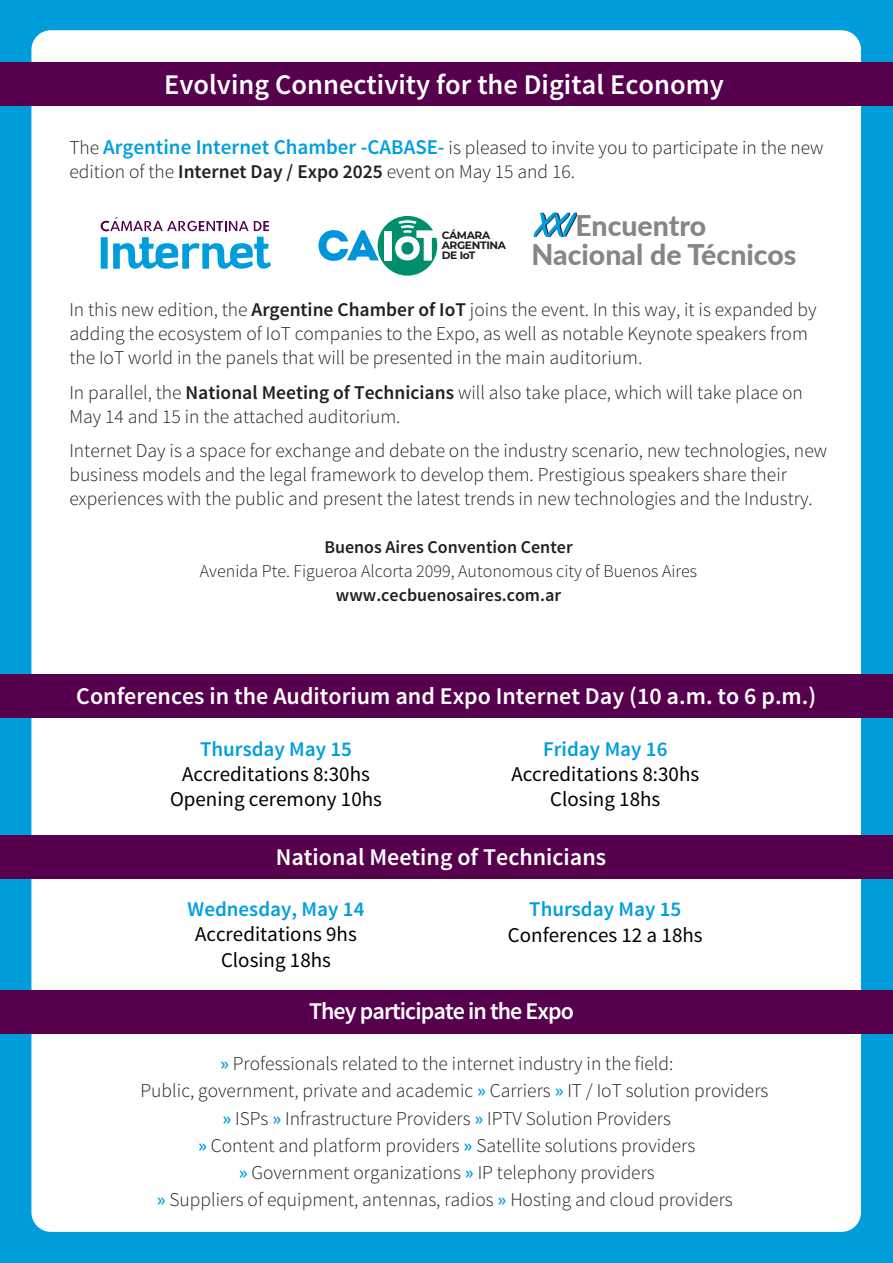
<style>
.page{position:relative;width:893px;height:1263px;background:#fff}
.page>*{position:absolute;margin:0;border:0;box-sizing:border-box;transform-origin:0 0}
.t1{font:600 28.5px "Source Sans Pro";color:#fff}
.t2{font:800 28.5px/28.8px "Lato";color:#848689}
.t3{font:600 24px "Source Sans Pro";color:#fff}
.t4{font:600 24px "Source Sans Pro";letter-spacing:-.04em;color:#fff}
.t5{font:21px/25.2px "Source Sans Pro";color:#000;text-align:center}
.t6{font:600 21px "Source Sans Pro";color:#009ee1}
.t7{font:300 19.5px/24px "Source Sans Pro";color:#231f20}
.t8{font:300 18px "Source Sans Pro";color:#231f20}
.t9{font:600 18px "Source Sans Pro";color:#231f20}
.t10{font:700 10.65px/10.5px "Montserrat";letter-spacing:-.03em;color:#1d1d1b}
.s1{font-weight:600;font-size:21px;color:#009ee1}
.s2{font-weight:600}
.s3{font-weight:600;color:#009ee1}
</style>
<div class="page">
<div style="left:0;top:0;width:893px;height:1262px;background:#009ddc"></div>
<div style="left:31px;top:30px;width:830px;height:1202px;background:#fff;border-radius:20px"></div>
<div style="left:0;top:990px;width:893px;height:43px;background:#56004e"></div>
<div style="left:0;top:675px;width:893px;height:43px;background:#56004e"></div>
<div style="left:0;top:63px;width:893px;height:43px;background:#56004e"></div>
<div style="left:0;top:835px;width:893px;height:43px;background:#56004e"></div>
<svg style="left:318px;top:216px;width:119px;height:60px"></svg>
<div style="left:384px;top:231px;width:8px;height:29px;background:#fff"></div>
<div style="left:101px;top:237px;width:7px;height:32px;background:#009ddc"></div>
<svg style="left:113px;top:237px;width:158px;height:32px"></svg>
<svg style="left:101px;top:217px;width:168px;height:14px"></svg>
<svg style="left:533px;top:212px;width:45px;height:26px"></svg>
<h1 class="t1" style="left:164px;top:67px;width:561px">Evolving Connectivity for the Digital Economy</h1>
<p class="t7" style="left:69px;top:136px;width:756px">The <span class="s1">Argentine Internet Chamber -CABASE-</span> is pleased to invite you to participate in the new edition of the <span class="s2">Internet Day / Expo 2025</span> event on May 15 and 16.</p>
<p class="t10" style="left:442px;top:229px;width:66px">CÁMARA<br>ARGENTINA<br>DE IoT</p>
<h1 class="t2" style="left:532px;top:210px;width:266px;text-indent:44px">Encuentro<br>Nacional de Técnicos</h1>
<p class="t7" style="left:69px;top:298px;width:749px">In this new edition, the <span class="s2">Argentine Chamber of IoT</span> joins the event. In this way, it is expanded by adding the ecosystem of IoT companies to the Expo, as well as notable Keynote speakers from the IoT world in the panels that will be presented in the main auditorium.</p>
<p class="t7" style="left:69px;top:380px;width:735px">In parallel, the <span class="s2">National Meeting of Technicians</span> will also take place, which will take place on<br>May 14 and 15 in the attached auditorium.</p>
<p class="t7" style="left:69px;top:439px;width:759px">Internet Day is a space for exchange and debate on the industry scenario, new technologies, new business models and the legal framework to develop them. Prestigious speakers share their experiences with the public and present the latest trends in new technologies and the Industry.</p>
<p class="t9" style="left:324px;top:536px;width:250px">Buenos Aires Convention Center</p>
<p class="t8" style="left:200px;top:560px;width:499px">Avenida Pte. Figueroa Alcorta 2099, Autonomous city of Buenos Aires</p>
<p class="t9" style="left:336px;top:584px;width:227px">www.cecbuenosaires.com.ar</p>
<p class="t3" style="left:76px;top:681px;width:741px">Conferences in the Auditorium and Expo Internet Day (10 a.m. to 6 p.m.)</p>
<p class="t6" style="left:200px;top:735px;width:154px">Thursday May 15</p>
<p class="t5" style="left:170px;top:762px;width:213px">Accreditations 8:30hs<br>Opening ceremony 10hs</p>
<p class="t6" style="left:543px;top:735px;width:126px">Friday May 16</p>
<p class="t5" style="left:511px;top:762px;width:189px">Accreditations 8:30hs<br>Closing 18hs</p>
<p class="t3" style="left:276px;top:842px;width:332px">National Meeting of Technicians</p>
<p class="t6" style="left:188px;top:896px;width:178px">Wednesday, May 14</p>
<p class="t5" style="left:195px;top:922px;width:163px">Accreditations 9hs<br>Closing 18hs</p>
<p class="t6" style="left:529px;top:896px;width:154px">Thursday May 15</p>
<p class="t5" style="left:508px;top:922px;width:196px">Conferences 12 a 18hs</p>
<p class="t4" style="left:309px;top:996px;width:266px">They participate in the Expo</p>
<p class="t7" style="left:220px;top:1052px;width:455px"><span class="s3">»</span> Professionals related to the internet industry in the field:</p>
<p class="t7" style="left:141px;top:1079px;width:629px">Public, government, private and academic <span class="s3">»</span> Carriers <span class="s3">»</span> IT / IoT solution providers</p>
<p class="t7" style="left:223px;top:1106px;width:450px"><span class="s3">»</span> ISPs <span class="s3">»</span> Infrastructure Providers <span class="s3">»</span> IPTV Solution Providers</p>
<p class="t7" style="left:198px;top:1133px;width:499px"><span class="s3">»</span> Content and platform providers <span class="s3">»</span> Satellite solutions providers</p>
<p class="t7" style="left:239px;top:1160px;width:418px"><span class="s3">»</span> Government organizations <span class="s3">»</span> IP telephony providers</p>
<p class="t7" style="left:157px;top:1187px;width:577px"><span class="s3">»</span> Suppliers of equipment, antennas, radios <span class="s3">»</span> Hosting and cloud providers</p>
</div>
